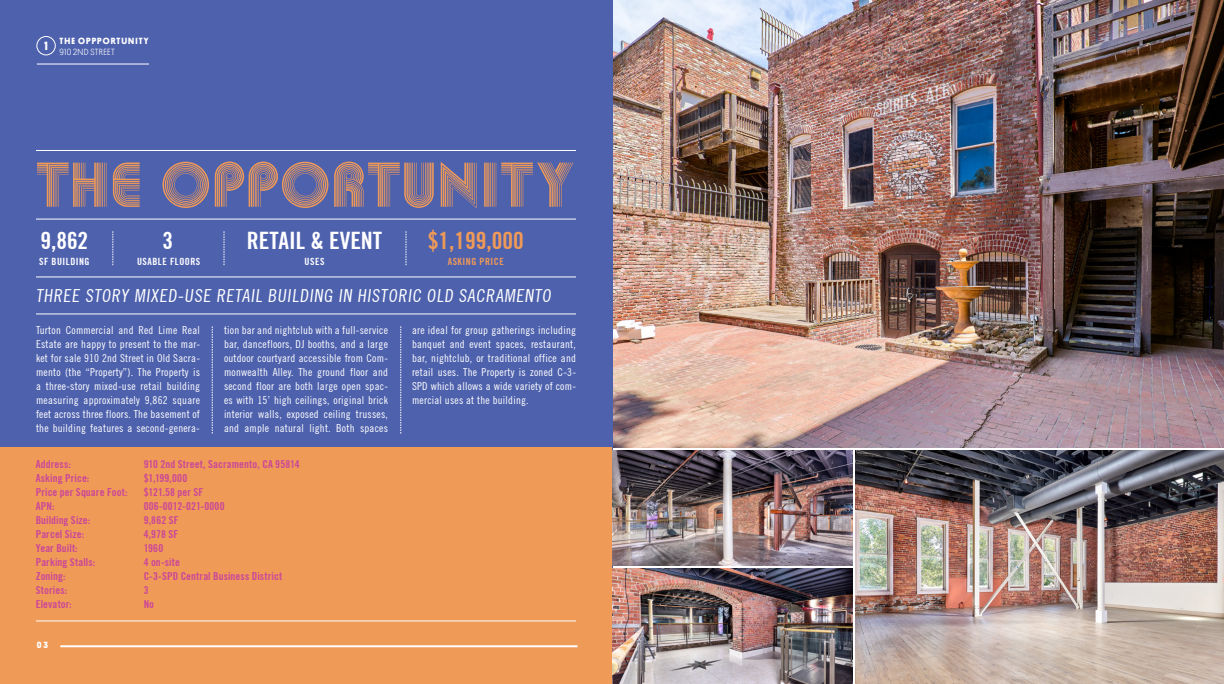
<style>
.page{position:relative;width:1224px;height:684px;background:#fff}
.page>*{position:absolute;margin:0;border:0;box-sizing:border-box;transform-origin:0 0}
.t1{font:58px "Akka";letter-spacing:.015em;color:#f09a58}
.t2{font:700 condensed 24px "Trade Gothic No.20";color:#fff}
.t3{font:700 condensed 24px "Trade Gothic No.20";color:#f09a58}
.t4{font:condensed 18px "Trade Gothic No.18";color:#fff}
.t5{font:700 12px "Platform";color:#fff}
.t6{font:condensed 11px/14px "Trade Gothic No.18";letter-spacing:.02em;color:#fff;text-align:justify}
.t7{font:700 condensed 11px "Trade Gothic No.20";letter-spacing:.01em;color:#c94699}
.t8{font:700 condensed 10px "Trade Gothic No.20";letter-spacing:.05em;color:#fff}
.t9{font:700 condensed 10px "Trade Gothic No.20";letter-spacing:.05em;color:#f09a58}
.t10{font:700 9px "Platform";letter-spacing:.115em;color:#fff}
.t11{font:300 9px "Platform";letter-spacing:.04em;color:#fff}
</style>
<div class="page">
<img style="left:612px;top:0;width:612px;height:447px">
<img style="left:855px;top:451px;width:369px;height:233px">
<div style="left:0;top:0;width:612px;height:684px;background:#4e61ad"></div>
<hr style="left:36px;top:150px;width:540px;height:1px;background:#fff">
<svg style="left:212px;top:326px;width:1px;height:107px"></svg>
<svg style="left:400px;top:326px;width:1px;height:107px"></svg>
<hr style="left:36px;top:219px;width:540px;height:1px;background:#fff">
<hr style="left:36px;top:277px;width:540px;height:1px;background:#fff">
<hr style="left:36px;top:314px;width:540px;height:1px;background:#fff">
<svg style="left:113px;top:231px;width:1px;height:34px"></svg>
<svg style="left:224px;top:231px;width:1px;height:34px"></svg>
<svg style="left:406px;top:231px;width:1px;height:34px"></svg>
<hr style="left:37px;top:64px;width:112px;height:1px;background:#fff">
<div style="left:36px;top:36px;width:20px;height:19px;border:1px solid #fff;border-radius:50%"></div>
<div style="left:0;top:447px;width:612px;height:237px;background:#f09a58"></div>
<hr style="left:60px;top:645px;width:518px;height:2px;background:#fff">
<hr style="left:36px;top:621px;width:540px;height:1px;background:#fff">
<img style="left:612px;top:569px;width:240px;height:115px">
<img style="left:612px;top:451px;width:240px;height:115px">
<p class="t5" style="left:44px;top:37px;width:5px">1</p>
<p class="t10" style="left:60px;top:34px;width:90px">THE OPPPORTUNITY</p>
<p class="t11" style="left:60px;top:45px;width:57px">910 2ND STREET</p>
<h1 class="t1" style="left:35px;top:145px;width:541px">THE OPPORTUNITY</h1>
<h2 class="t2" style="left:247px;top:226px;width:137px">RETAIL &amp; EVENT</h2>
<h2 class="t3" style="left:428px;top:226px;width:97px">$1,199,000</h2>
<p class="t8" style="left:305px;top:256px;width:21px">USES</p>
<p class="t9" style="left:448px;top:256px;width:58px">ASKING PRICE</p>
<h3 class="t4" style="left:36px;top:284px;width:519px">THREE STORY MIXED-USE RETAIL BUILDING IN HISTORIC OLD SACRAMENTO</h3>
<h2 class="t2" style="left:40px;top:226px;width:49px">9,862</h2>
<p class="t8" style="left:39px;top:256px;width:52px">SF BUILDING</p>
<h2 class="t2" style="left:162px;top:226px;width:12px">3</h2>
<p class="t8" style="left:137px;top:256px;width:65px">USABLE FLOORS</p>
<p class="t6" style="left:36px;top:323px;width:166px">Turton Commercial and Red Lime Real Estate are happy to present to the mar&shy;ket for sale 910 2nd Street in Old Sacra&shy;mento (the “Property”). The Property is a three-story mixed-use retail building measuring approximately 9,862 square feet across three floors. The basement of the building features a second-genera-</p>
<p class="t6" style="left:224px;top:323px;width:166px">tion bar and nightclub with a full-service bar, dancefloors, DJ booths, and a large outdoor courtyard accessible from Com&shy;monwealth Alley. The ground floor and second floor are both large open spac&shy;es with 15’ high ceilings, original brick interior walls, exposed ceiling trusses, and ample natural light. Both spaces</p>
<p class="t6" style="left:412px;top:323px;width:166px">are ideal for group gatherings including banquet and event spaces, restaurant, bar, nightclub, or traditional office and retail uses. The Property is zoned C-3- SPD which allows a wide variety of com&shy;mercial uses at the building.</p>
<p class="t7" style="left:36px;top:457px;width:37px">Address:</p>
<p class="t7" style="left:144px;top:457px;width:158px">910 2nd Street, Sacramento, CA 95814</p>
<p class="t7" style="left:36px;top:471px;width:55px">Asking Price:</p>
<p class="t7" style="left:144px;top:471px;width:45px">$1,199,000</p>
<p class="t7" style="left:36px;top:485px;width:93px">Price per Square Foot:</p>
<p class="t7" style="left:144px;top:485px;width:61px">$121.58 per SF</p>
<p class="t7" style="left:36px;top:499px;width:20px">APN:</p>
<p class="t7" style="left:144px;top:499px;width:82px">006-0012-021-0000</p>
<p class="t7" style="left:36px;top:513px;width:56px">Building Size:</p>
<p class="t7" style="left:144px;top:513px;width:37px">9,862 SF</p>
<p class="t7" style="left:36px;top:527px;width:50px">Parcel Size:</p>
<p class="t7" style="left:144px;top:527px;width:36px">4,978 SF</p>
<p class="t7" style="left:36px;top:541px;width:44px">Year Built:</p>
<p class="t7" style="left:144px;top:541px;width:21px">1960</p>
<p class="t7" style="left:36px;top:555px;width:61px">Parking Stalls:</p>
<p class="t7" style="left:144px;top:555px;width:38px">4 on-site</p>
<p class="t7" style="left:36px;top:569px;width:31px">Zoning:</p>
<p class="t7" style="left:144px;top:569px;width:140px">C-3-SPD Central Business District</p>
<p class="t7" style="left:36px;top:583px;width:33px">Stories:</p>
<p class="t7" style="left:144px;top:583px;width:6px">3</p>
<p class="t7" style="left:36px;top:597px;width:37px">Elevator:</p>
<p class="t7" style="left:144px;top:597px;width:12px">No</p>
<p class="t10" style="left:37px;top:638px;width:13px">03</p>
</div>
